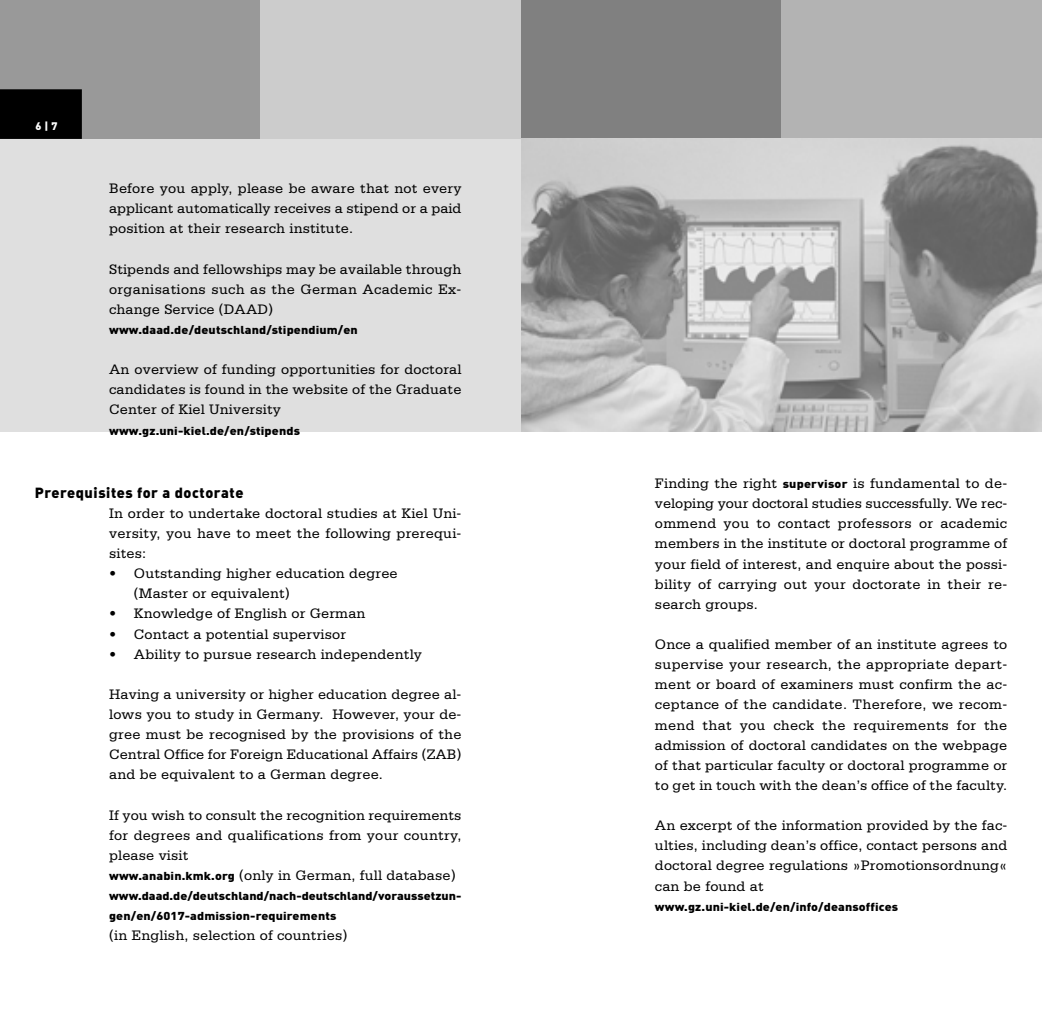
<style>
.page{position:relative;width:1042px;height:1017px;background:#fff}
.page>*{position:absolute;margin:0;border:0;box-sizing:border-box;transform-origin:0 0}
.t1{font:14.53px/20.1px "Serifa Std";letter-spacing:.01em;color:#000;text-align:justify}
.t2{font:14.53px "DIN Black Alternate";letter-spacing:.04em;color:#000}
.t3{font:900 11.38px/20.1px "DIN";letter-spacing:.01em;color:#000;scale:1.1 1}
.t4{font:900 10.85px "DIN";color:#fff}
.s1{font-family:"DIN";font-weight:900;font-size:11.38px}
</style>
<div class="page">
<div style="left:0;top:139px;width:521px;height:293px;background:#dfdfdf"></div>
<div style="left:651px;top:0;width:130px;height:139px;background:#808080"></div>
<div style="left:781px;top:0;width:261px;height:139px;background:#b3b3b3"></div>
<div style="left:521px;top:0;width:130px;height:139px;background:#808080"></div>
<div style="left:391px;top:0;width:130px;height:139px;background:#ccc"></div>
<img style="left:521px;top:139px;width:521px;height:293px">
<img style="left:781px;top:139px;width:131px;height:1px">
<img style="left:912px;top:139px;width:130px;height:1px">
<div style="left:0;top:0;width:260px;height:139px;background:#999"></div>
<div style="left:260px;top:0;width:131px;height:139px;background:#ccc"></div>
<div style="left:0;top:89px;width:82px;height:50px;background:#000"></div>
<p class="t4" style="left:36px;top:122px;width:23px">6 | 7</p>
<p class="t1" style="left:109px;top:179px;width:354px">Before you apply, please be aware that not every applicant automatically receives a stipend or a paid position at their research institute.</p>
<p class="t1" style="left:109px;top:260px;width:354px">Stipends and fellowships may be available through organisations such as the German Academic Ex&shy;change Service (DAAD)</p>
<p class="t3" style="left:109px;top:321px;width:228px">www.daad.de/deutschland/stipendium/en</p>
<p class="t1" style="left:109px;top:361px;width:354px">An overview of funding opportunities for doctoral candidates is found in the website of the Graduate Center of Kiel University</p>
<p class="t3" style="left:109px;top:421px;width:175px">www.gz.uni-kiel.de/en/stipends</p>
<p class="t2" style="left:35px;top:487px;width:210px">Prerequisites for a doctorate</p>
<p class="t1" style="left:109px;top:504px;width:354px">In order to undertake doctoral studies at Kiel Uni&shy;versity, you have to meet the following prerequi&shy;sites:</p>
<p class="t1" style="left:134px;top:565px;width:265px;text-indent:-25px">• Outstanding higher education degree (Master or equivalent)</p>
<p class="t1" style="left:109px;top:605px;width:258px">• Knowledge of English or German</p>
<p class="t1" style="left:109px;top:625px;width:238px">• Contact a potential supervisor</p>
<p class="t1" style="left:109px;top:645px;width:314px">• Ability to pursue research independently</p>
<p class="t1" style="left:109px;top:685px;width:354px">Having a university or higher education degree al&shy;lows you to study in Germany. However, your de&shy;gree must be recognised by the provisions of the Central Office for Foreign Educational Affairs (ZAB) and be equivalent to a German degree.</p>
<p class="t1" style="left:109px;top:806px;width:354px;text-align:left">If you wish to consult the recognition requirements for degrees and qualifications from your country, please visit<br><span class="s1">www.anabin.kmk.org</span> (only in German, full database)</p>
<p class="t3" style="left:109px;top:887px;width:322px">www.daad.de/deutschland/nach-deutschland/voraussetzun&shy;gen/en/6017-admission-requirements</p>
<p class="t1" style="left:109px;top:927px;width:240px">(in English, selection of countries)</p>
<p class="t1" style="left:655px;top:474px;width:354px">Finding the right <span class="s1">supervisor</span> is fundamental to de&shy;veloping your doctoral studies successfully. We rec&shy;ommend you to contact professors or academic members in the institute or doctoral programme of your field of interest, and enquire about the possi&shy;bility of carrying out your doctorate in their re&shy;search groups.</p>
<p class="t1" style="left:655px;top:635px;width:354px">Once a qualified member of an institute agrees to supervise your research, the appropriate depart&shy;ment or board of examiners must confirm the ac&shy;ceptance of the candidate. Therefore, we recom&shy;mend that you check the requirements for the admission of doctoral candidates on the webpage of that particular faculty or doctoral programme or to get in touch with the dean’s office of the faculty.</p>
<p class="t1" style="left:655px;top:817px;width:354px">An excerpt of the information provided by the fac&shy;ulties, including dean’s office, contact persons and doctoral degree regulations »Promotionsordnung« can be found at</p>
<p class="t3" style="left:655px;top:898px;width:223px">www.gz.uni-kiel.de/en/info/deansoffices</p>
</div>
